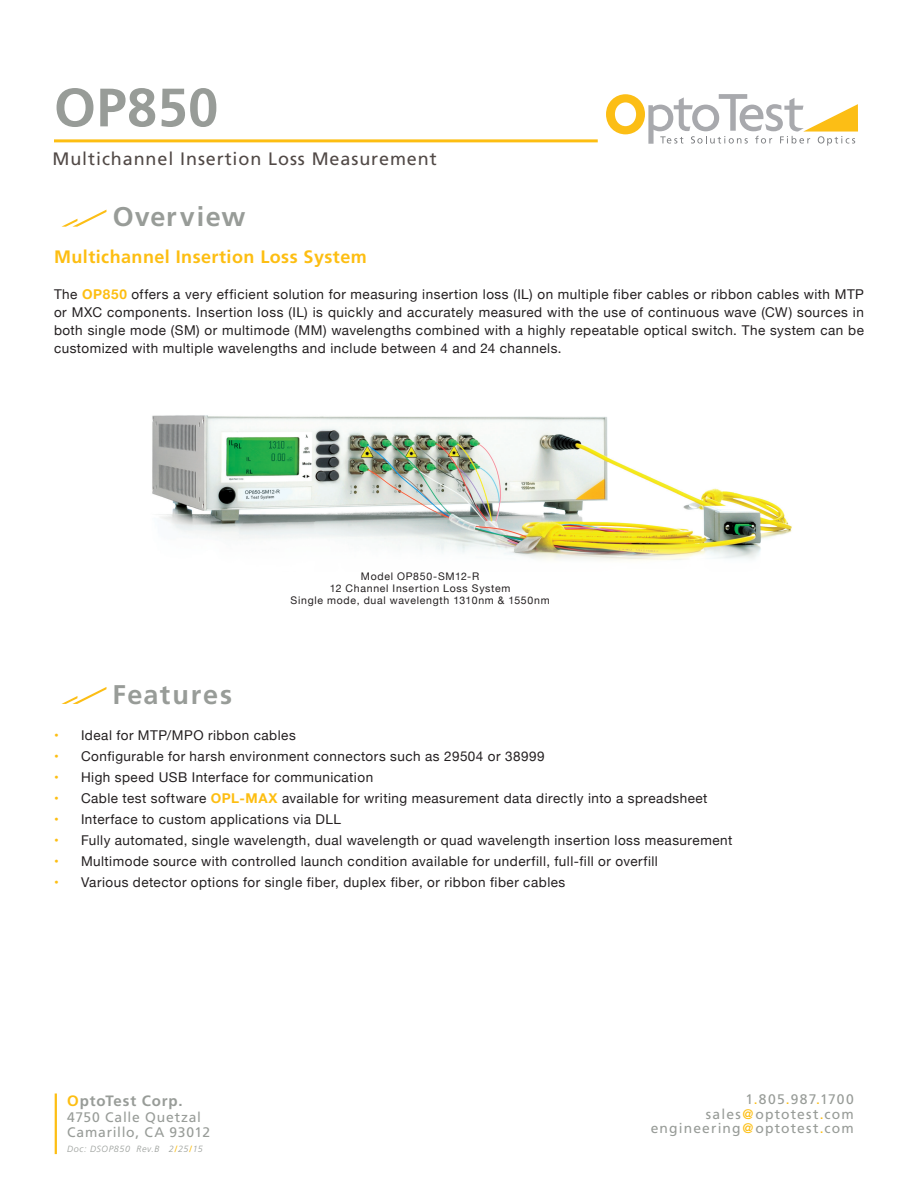
<style>
.page{position:relative;width:918px;height:1188px;background:#fff}
.page>*{position:absolute;margin:0;border:0;box-sizing:border-box;transform-origin:0 0}
.t1{font:700 54px "Frutiger";letter-spacing:.01em;color:#989c98}
.t2{font:700 27px "Frutiger";letter-spacing:.055em;color:#989c98}
.t3{font:700 27px "Frutiger";letter-spacing:.035em;color:#989c98}
.t4{font:18px "Frutiger";letter-spacing:.05em;color:#514946}
.Copy{font:700 18px "Frutiger";letter-spacing:.025em;color:#fdbe12}
.t5{font:700 15px "Frutiger";letter-spacing:.055em;color:#989c98}
.t6{font:13.8px/14.1px "Frutiger";letter-spacing:.075em;color:#989c98;text-align:right}
.t7{font:13.8px/14.9px "Frutiger";letter-spacing:.055em;color:#989c98}
.Copy-2{font:13.5px/18px "Helvetica Neue";letter-spacing:.035em;color:#231f20;text-align:justify}
.t8{font:10.5px "Helvetica Neue";letter-spacing:.07em;color:#231f20}
.t9{font:italic 300 9px "Frutiger";letter-spacing:.065em;color:#989c98}
.s1{font-weight:700;color:#fdbe12}
.s2{color:#fdbe12}
.s3{font-weight:400;font-style:normal;color:#fdbe12}
</style>
<div class="page">
<svg style="left:606px;top:94px;width:252px;height:52px"></svg>
<hr style="left:54px;top:139px;width:544px;height:3px;background:#fdbe12">
<hr style="left:55px;top:1094px;width:2px;height:60px;background:#fdbe12">
<img style="left:152px;top:415px;width:640px;height:145px">
<svg style="left:62px;top:210px;width:44px;height:17px"></svg>
<svg style="left:62px;top:687px;width:44px;height:17px"></svg>
<p class="t1" style="left:54px;top:76px;width:166px">OP850</p>
<p class="t4" style="left:53px;top:149px;width:386px">Multichannel Insertion Loss Measurement</p>
<p class="t3" style="left:113px;top:201px;width:134px">Overview</p>
<p class="Copy" style="left:54px;top:246px;width:314px">Multichannel Insertion Loss System</p>
<p class="Copy-2" style="left:54px;top:286px;width:812px">The <span class="s1">OP850</span> offers a very efficient solution for measuring insertion loss (IL) on multiple fiber cables or ribbon cables with MTP or MXC components. Insertion loss (IL) is quickly and accurately measured with the use of continuous wave (CW) sources in both single mode (SM) or multimode (MM) wavelengths combined with a highly repeatable optical switch. The system can be customized with multiple wavelengths and include between 4 and 24 channels.</p>
<p class="t2" style="left:112px;top:679px;width:121px">Features</p>
<p class="t8" style="left:361px;top:569px;width:120px">Model OP850-SM12-R</p>
<p class="t8" style="left:330px;top:581px;width:182px">12 Channel Insertion Loss System</p>
<p class="t8" style="left:291px;top:593px;width:261px">Single mode, dual wavelength 1310nm &amp; 1550nm</p>
<p class="Copy-2" style="left:54px;top:727px;width:243px"><span class="s1">•</span> Ideal for MTP/MPO ribbon cables</p>
<p class="Copy-2" style="left:54px;top:748px;width:492px"><span class="s1">•</span> Configurable for harsh environment connectors such as 29504 or 38999</p>
<p class="Copy-2" style="left:54px;top:769px;width:321px"><span class="s1">•</span> High speed USB Interface for communication</p>
<p class="Copy-2" style="left:54px;top:790px;width:655px"><span class="s1">•</span> Cable test software <span class="s1">OPL-MAX</span> available for writing measurement data directly into a spreadsheet</p>
<p class="Copy-2" style="left:54px;top:811px;width:289px"><span class="s1">•</span> Interface to custom applications via DLL</p>
<p class="Copy-2" style="left:54px;top:832px;width:680px"><span class="s1">•</span> Fully automated, single wavelength, dual wavelength or quad wavelength insertion loss measurement</p>
<p class="Copy-2" style="left:54px;top:853px;width:605px"><span class="s1">•</span> Multimode source with controlled launch condition available for underfill, full-fill or overfill</p>
<p class="Copy-2" style="left:54px;top:874px;width:513px"><span class="s1">•</span> Various detector options for single fiber, duplex fiber, or ribbon fiber cables</p>
<p class="t5" style="left:67px;top:1092px;width:117px"><span class="s2">O</span>ptoTest Corp.</p>
<p class="t7" style="left:67px;top:1110px;width:144px">4750 Calle Quetzal<br>Camarillo, CA 93012</p>
<p class="t9" style="left:67px;top:1144px;width:137px">Doc: DSOP850 Rev.B 2<span class="s3">/</span>25<span class="s3">/</span>15</p>
<p class="t6" style="left:651px;top:1093px;width:205px">1<span class="s2">.</span>805<span class="s2">.</span>987<span class="s2">.</span>1700 sales<span class="s2">@</span>optotest<span class="s2">.</span>com engineering<span class="s2">@</span>optotest<span class="s2">.</span>com</p>
</div>
